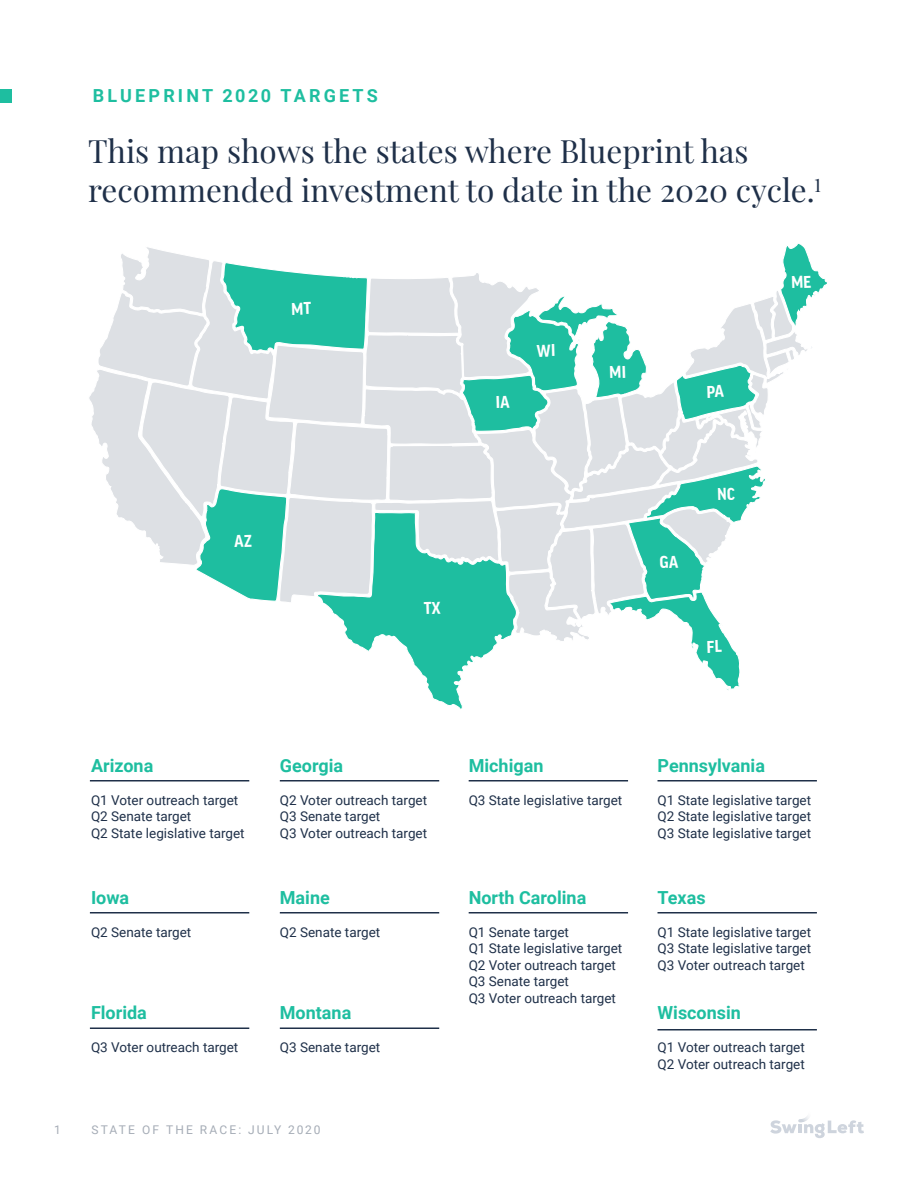
<style>
.page{position:relative;width:918px;height:1188px;background:#fff}
.page>*{position:absolute;margin:0;border:0;box-sizing:border-box;transform-origin:0 0}
.t1{font:31.5px/39px "Playfair Display";color:#1f3049}
.t2{font:700 18px "Roboto";color:#1ebea0}
.t3{font:700 18px "Roboto";letter-spacing:.175em;color:#1ebea0}
.t4{font:13.5px/16.5px "Roboto";color:#1f3049}
.t5{font:12px "Roboto";letter-spacing:.185em;color:#a5acb6}
</style>
<div class="page">
<svg style="left:770px;top:1116px;width:94px;height:22px"></svg>
<div style="left:0;top:89px;width:11px;height:13px;background:#1ebea0"></div>
<hr style="left:90px;top:780px;width:159px;height:2px;background:#1f3049">
<hr style="left:90px;top:912px;width:159px;height:2px;background:#1f3049">
<hr style="left:90px;top:1028px;width:159px;height:1px;background:#1f3049">
<hr style="left:280px;top:780px;width:159px;height:2px;background:#1f3049">
<hr style="left:280px;top:912px;width:159px;height:2px;background:#1f3049">
<hr style="left:280px;top:1028px;width:159px;height:1px;background:#1f3049">
<hr style="left:658px;top:1029px;width:159px;height:1px;background:#1f3049">
<hr style="left:469px;top:780px;width:159px;height:2px;background:#1f3049">
<hr style="left:469px;top:912px;width:159px;height:2px;background:#1f3049">
<hr style="left:658px;top:780px;width:159px;height:2px;background:#1f3049">
<hr style="left:658px;top:912px;width:159px;height:2px;background:#1f3049">
<svg style="left:430px;top:691px;width:33px;height:18px"></svg>
<svg style="left:89px;top:243px;width:738px;height:448px"></svg>
<h2 class="t3" style="left:93px;top:83px;width:286px">BLUEPRINT 2020 TARGETS</h2>
<h1 class="t1" style="left:88px;top:129px;width:735px">This map shows the states where Blueprint has recommended investment to date in the 2020 cycle.<sup>1</sup></h1>
<h2 class="t2" style="left:91px;top:753px;width:64px">Arizona</h2>
<p class="t4" style="left:91px;top:791px;width:155px">Q1 Voter outreach target<br>Q2 Senate target<br>Q2 State legislative target</p>
<h2 class="t2" style="left:91px;top:885px;width:40px">Iowa</h2>
<p class="t4" style="left:91px;top:923px;width:102px">Q2 Senate target</p>
<h2 class="t2" style="left:91px;top:1000px;width:57px">Florida</h2>
<p class="t4" style="left:91px;top:1039px;width:149px">Q3 Voter outreach target</p>
<h2 class="t2" style="left:280px;top:753px;width:65px">Georgia</h2>
<p class="t4" style="left:280px;top:791px;width:149px">Q2 Voter outreach target<br>Q3 Senate target<br>Q3 Voter outreach target</p>
<h2 class="t2" style="left:280px;top:885px;width:52px">Maine</h2>
<p class="t4" style="left:280px;top:923px;width:102px">Q2 Senate target</p>
<h2 class="t2" style="left:280px;top:1000px;width:73px">Montana</h2>
<p class="t4" style="left:280px;top:1039px;width:102px">Q3 Senate target</p>
<p class="t5" style="left:54px;top:1121px;width:8px">1</p>
<p class="t5" style="left:91px;top:1121px;width:231px">STATE OF THE RACE: JULY 2020</p>
<h2 class="t2" style="left:469px;top:753px;width:76px">Michigan</h2>
<p class="t4" style="left:469px;top:791px;width:155px">Q3 State legislative target</p>
<h2 class="t2" style="left:469px;top:885px;width:119px">North Carolina</h2>
<p class="t4" style="left:469px;top:923px;width:155px">Q1 Senate target<br>Q1 State legislative target<br>Q2 Voter outreach target<br>Q3 Senate target<br>Q3 Voter outreach target</p>
<h2 class="t2" style="left:658px;top:753px;width:109px">Pennsylvania</h2>
<p class="t4" style="left:658px;top:791px;width:155px;text-align:justify">Q1 State legislative target Q2 State legislative target Q3 State legislative target</p>
<h2 class="t2" style="left:658px;top:885px;width:50px">Texas</h2>
<p class="t4" style="left:658px;top:923px;width:155px;text-align:justify">Q1 State legislative target Q3 State legislative target Q3 Voter outreach target</p>
<h2 class="t2" style="left:658px;top:1000px;width:85px">Wisconsin</h2>
<p class="t4" style="left:658px;top:1039px;width:149px">Q1 Voter outreach target<br>Q2 Voter outreach target</p>
</div>
